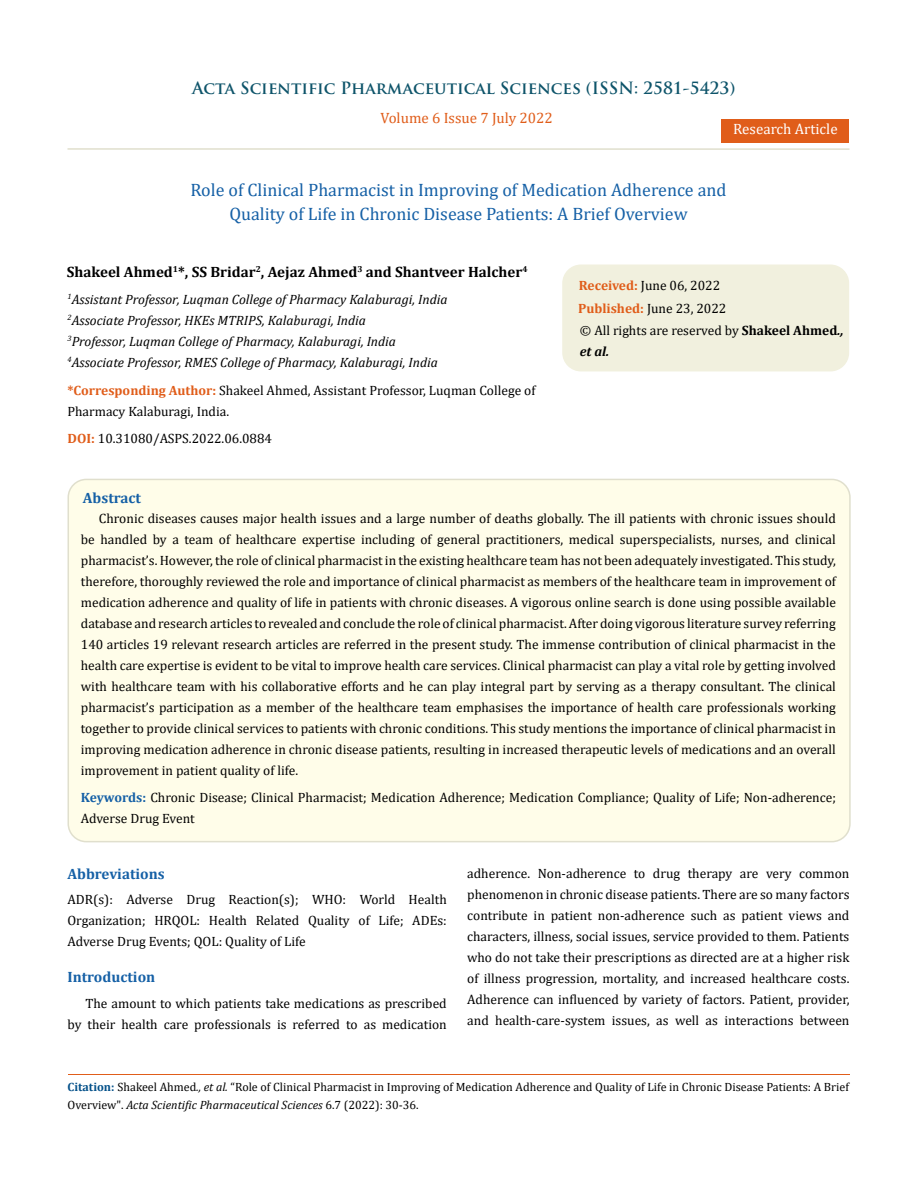
<style>
.page{position:relative;width:917px;height:1188px;background:#fff}
.page>*{position:absolute;margin:0;border:0;box-sizing:border-box;transform-origin:0 0}
.t1{font:18px/24px "Cambria";color:#1560a6;text-align:center}
.t2{font:700 16.5px "Trajan Pro";color:#0e546a}
.t3{font:700 15px "Cambria";color:#000}
.t4{font:700 15px "Cambria";color:#1560a6}
.t5{font:15px "Cambria";color:#e05d1a}
.t6{font:15px "Cambria";color:#fff}
.t7{font:13.5px/21px "Cambria";color:#000}
.t8{font:italic 13.5px/21px "Cambria";color:#000}
.t9{font:12px/18px "Cambria";color:#000}
.s1{font-weight:700;color:#e05d1a}
.s2{font-weight:700}
.s3{font-weight:700;font-style:italic}
.s4{font-weight:700;color:#1560a6}
.s5{font-weight:700;color:#035089}
.s6{font-style:italic}
</style>
<div class="page">
<div style="left:721px;top:119px;width:128px;height:23px;background:#e05d1a"></div>
<div style="left:563px;top:265px;width:285px;height:106px;background:#f1f0de;border-radius:18px"></div>
<div style="left:562px;top:265px;width:287px;height:106px;border:2px solid #f1f0de;border-radius:18px"></div>
<div style="left:68px;top:479px;width:781px;height:363px;background:#fffde9;border-radius:18px"></div>
<div style="left:67px;top:479px;width:783px;height:363px;border:2px solid #e0dfcd;border-radius:18px"></div>
<hr style="left:68px;top:1075px;width:781px;height:1px;background:#e05d1a">
<hr style="left:67px;top:148px;width:782px;height:2px;background:#e0dfcd">
<p class="t2" style="left:192px;top:77px;width:545px">Acta Scientific Pharmaceutical Sciences (ISSN: 2581-5423)</p>
<p class="t5" style="left:380px;top:109px;width:174px">Volume 6 Issue 7 July 2022</p>
<p class="t6" style="left:733px;top:120px;width:106px">Research Article</p>
<h1 class="t1" style="left:190px;top:178px;width:537px">Role of Clinical Pharmacist in Improving of Medication Adherence and<br>Quality of Life in Chronic Disease Patients: A Brief Overview</h1>
<p class="t3" style="left:67px;top:261px;width:462px">Shakeel Ahmed<sup>1</sup>*, SS Bridar<sup>2</sup>, Aejaz Ahmed<sup>3</sup> and Shantveer Halcher<sup>4</sup></p>
<p class="t8" style="left:67px;top:288px;width:381px"><sup>1</sup>Assistant Professor, Luqman College of Pharmacy Kalaburagi, India <sup>2</sup>Associate Professor, HKEs MTRIPS, Kalaburagi, India<br><sup>3</sup>Professor, Luqman College of Pharmacy, Kalaburagi, India <sup>4</sup>Associate Professor, RMES College of Pharmacy, Kalaburagi, India</p>
<p class="t7" style="left:67px;top:379px;width:469px"><span class="s1">*Corresponding Author:</span> Shakeel Ahmed, Assistant Professor, Luqman College of<br>Pharmacy Kalaburagi, India.</p>
<p class="t7" style="left:67px;top:427px;width:206px"><span class="s1">DOI:</span> 10.31080/ASPS.2022.06.0884</p>
<p class="t4" style="left:83px;top:487px;width:60px">Abstract</p>
<p class="t7" style="left:578px;top:274px;width:150px;line-height:23px"><span class="s1">Received:</span> June 06, 2022<br><span class="s1">Published:</span> June 23, 2022</p>
<p class="t7" style="left:580px;top:319px;width:265px">© All rights are reserved by <span class="s2">Shakeel Ahmed</span><span class="s3">., et al.</span></p>
<p class="t7" style="left:81px;top:508px;width:756px;text-align:justify;text-indent:18px">Chronic diseases causes major health issues and a large number of deaths globally. The ill patients with chronic issues should be handled by a team of healthcare expertise including of general practitioners, medical superspecialists, nurses, and clinical pharmacist’s. However, the role of clinical pharmacist in the existing healthcare team has not been adequately investigated. This study, therefore, thoroughly reviewed the role and importance of clinical pharmacist as members of the healthcare team in improvement of medication adherence and quality of life in patients with chronic diseases. A vigorous online search is done using possible available database and research articles to revealed and conclude the role of clinical pharmacist. After doing vigorous literature survey referring 140 articles 19 relevant research articles are referred in the present study. The immense contribution of clinical pharmacist in the health care expertise is evident to be vital to improve health care services. Clinical pharmacist can play a vital role by getting involved with healthcare team with his collaborative efforts and he can play integral part by serving as a therapy consultant. The clinical pharmacist’s participation as a member of the healthcare team emphasises the importance of health care professionals working together to provide clinical services to patients with chronic conditions. This study mentions the importance of clinical pharmacist in improving medication adherence in chronic disease patients, resulting in increased therapeutic levels of medications and an overall improvement in patient quality of life.</p>
<p class="t7" style="left:81px;top:787px;width:756px"><span class="s4">Keywords:</span> Chronic Disease; Clinical Pharmacist; Medication Adherence; Medication Compliance; Quality of Life; Non-adherence;<br>Adverse Drug Event</p>
<p class="t4" style="left:67px;top:863px;width:99px">Abbreviations</p>
<p class="t7" style="left:67px;top:889px;width:381px;text-align:justify">ADR(s): Adverse Drug Reaction(s); WHO: World Health Organization; HRQOL: Health Related Quality of Life; ADEs:<br>Adverse Drug Events; QOL: Quality of Life</p>
<p class="t4" style="left:67px;top:967px;width:89px">Introduction</p>
<p class="t7" style="left:67px;top:993px;width:381px;text-align:right">The amount to which patients take medications as prescribed<br>by their health care professionals is referred to as medication</p>
<p class="t7" style="left:467px;top:863px;width:384px;text-align:justify">adherence. Non-adherence to drug therapy are very common phenomenon in chronic disease patients. There are so many factors contribute in patient non-adherence such as patient views and characters, illness, social issues, service provided to them. Patients who do not take their prescriptions as directed are at a higher risk of illness progression, mortality, and increased healthcare costs.<br>Adherence can influenced by variety of factors. Patient, provider, and health-care-system issues, as well as interactions between</p>
<p class="t9" style="left:68px;top:1078px;width:783px"><span class="s5">Citation:</span> Shakeel Ahmed<span class="s6">., et al.</span> “Role of Clinical Pharmacist in Improving of Medication Adherence and Quality of Life in Chronic Disease Patients: A Brief<br>Overview". <span class="s6">Acta Scientific Pharmaceutical Sciences</span> 6.7 (2022): 30-36.</p>
</div>
